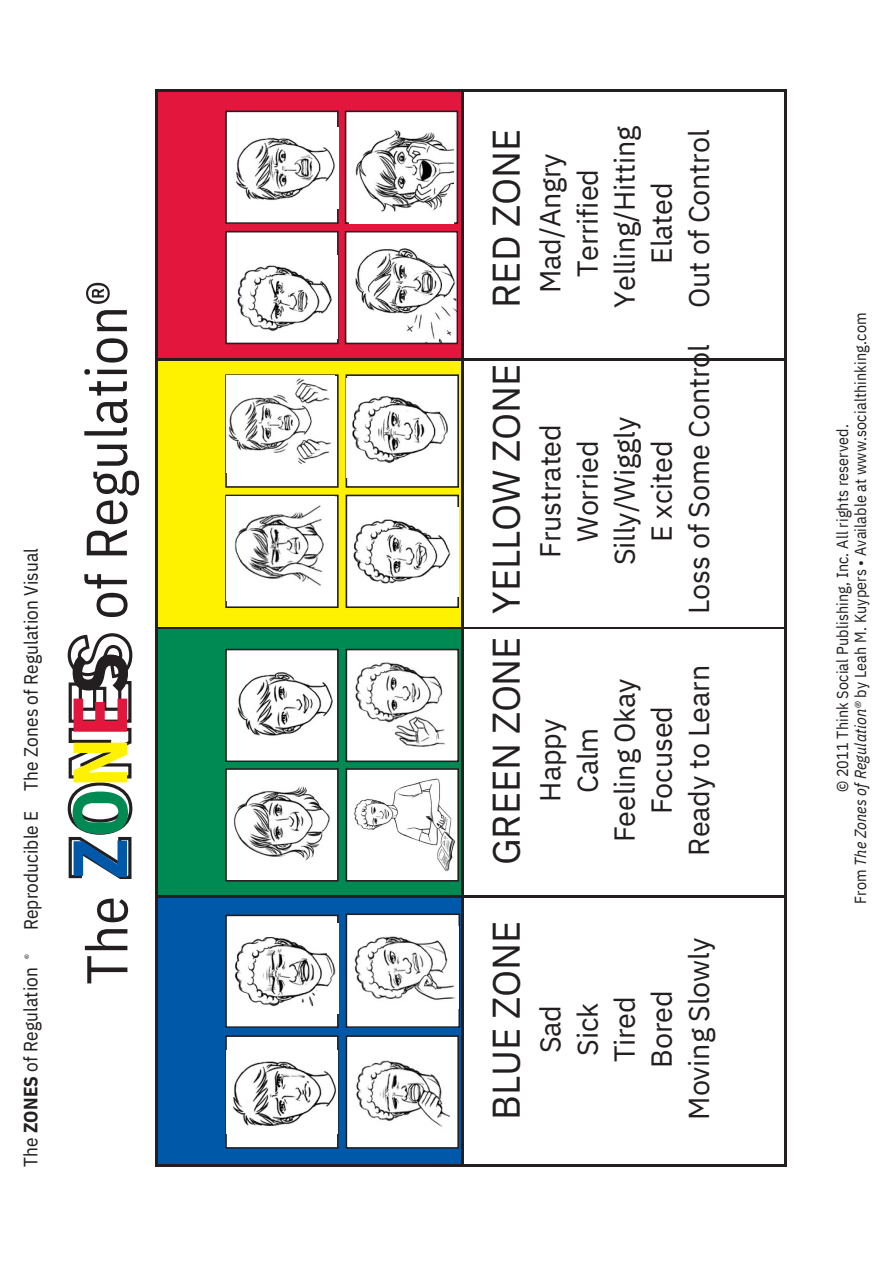
<style>
.page{position:relative;width:894px;height:1264px;background:#fff}
.page>*{position:absolute;margin:0;border:0;box-sizing:border-box;transform-origin:0 0}
.t1{font:700 76.65px "IBM Plex Sans Cond";letter-spacing:.005em;color:#0058a9}
.t2{font:57.45px "IBM Plex Sans Cond";letter-spacing:.005em;color:#231f20}
.t3{font:38.25px "IBM Plex Sans";letter-spacing:-.005em;color:#231f20}
.t4{font:28.8px/37px "IBM Plex Sans";letter-spacing:-.005em;color:#231f20;text-align:center}
.t5{font:19.2px "IBM Plex Sans Cond";letter-spacing:.005em;color:#231f20}
.t6{font:15.9px/18px "IBM Plex Sans Cond";letter-spacing:.01em;color:#231f20;text-align:center}
.t7{font:11.1px "IBM Plex Sans Cond";color:#231f20}
.s1{font-weight:700}
.s2{color:#008a53}
.s3{color:#fff200}
.s4{color:#e3173d}
.s5{color:#231f20}
.s6{font-style:italic}
</style>
<div class="page">
<svg style="left:68px;top:633px;width:64px;height:246px"></svg>
<div style="left:157px;top:896px;width:305px;height:269px;background:#0058a9"></div>
<div style="left:157px;top:628px;width:305px;height:268px;background:#008a53"></div>
<div style="left:157px;top:359px;width:305px;height:269px;background:#fff200"></div>
<div style="left:157px;top:90px;width:305px;height:269px;background:#e3173d"></div>
<hr style="left:156px;top:896px;width:1px;height:270px;background:#231f20">
<hr style="left:157px;top:1164px;width:304px;height:2px;background:#231f20">
<hr style="left:156px;top:628px;width:1px;height:268px;background:#231f20">
<hr style="left:157px;top:895px;width:304px;height:2px;background:#231f20">
<hr style="left:156px;top:359px;width:1px;height:269px;background:#231f20">
<hr style="left:157px;top:627px;width:304px;height:1px;background:#231f20">
<hr style="left:156px;top:90px;width:1px;height:269px;background:#231f20">
<hr style="left:157px;top:358px;width:304px;height:2px;background:#231f20">
<hr style="left:157px;top:90px;width:304px;height:1px;background:#231f20">
<hr style="left:461px;top:896px;width:2px;height:270px;background:#231f20">
<hr style="left:463px;top:1164px;width:321px;height:2px;background:#231f20">
<hr style="left:461px;top:628px;width:2px;height:268px;background:#231f20">
<hr style="left:463px;top:895px;width:321px;height:2px;background:#231f20">
<hr style="left:461px;top:359px;width:2px;height:269px;background:#231f20">
<hr style="left:463px;top:627px;width:321px;height:1px;background:#231f20">
<hr style="left:461px;top:90px;width:2px;height:269px;background:#231f20">
<hr style="left:463px;top:358px;width:321px;height:2px;background:#231f20">
<hr style="left:463px;top:90px;width:321px;height:1px;background:#231f20">
<hr style="left:784px;top:896px;width:2px;height:270px;background:#231f20">
<hr style="left:784px;top:628px;width:2px;height:268px;background:#231f20">
<hr style="left:784px;top:359px;width:2px;height:269px;background:#231f20">
<hr style="left:784px;top:90px;width:2px;height:269px;background:#231f20">
<svg style="left:225px;top:914px;width:113px;height:113px"></svg>
<svg style="left:225px;top:1035px;width:113px;height:113px"></svg>
<svg style="left:345px;top:913px;width:115px;height:114px"></svg>
<svg style="left:345px;top:1035px;width:114px;height:113px"></svg>
<svg style="left:225px;top:768px;width:113px;height:113px"></svg>
<svg style="left:345px;top:648px;width:114px;height:114px"></svg>
<svg style="left:345px;top:768px;width:114px;height:113px"></svg>
<svg style="left:225px;top:648px;width:113px;height:114px"></svg>
<svg style="left:345px;top:374px;width:114px;height:114px"></svg>
<svg style="left:345px;top:494px;width:114px;height:114px"></svg>
<svg style="left:225px;top:494px;width:113px;height:114px"></svg>
<svg style="left:225px;top:374px;width:113px;height:114px"></svg>
<svg style="left:225px;top:231px;width:113px;height:113px"></svg>
<svg style="left:225px;top:111px;width:113px;height:113px"></svg>
<svg style="left:344px;top:111px;width:114px;height:113px"></svg>
<img style="left:230px;top:923px;width:108px;height:90px">
<img style="left:226px;top:1050px;width:111px;height:83px">
<img style="left:350px;top:926px;width:108px;height:82px">
<img style="left:349px;top:1049px;width:105px;height:84px">
<img style="left:228px;top:777px;width:104px;height:89px">
<img style="left:351px;top:657px;width:96px;height:97px">
<img style="left:351px;top:776px;width:105px;height:97px">
<img style="left:231px;top:661px;width:105px;height:86px">
<img style="left:346px;top:378px;width:102px;height:99px">
<img style="left:348px;top:507px;width:110px;height:90px">
<img style="left:226px;top:496px;width:108px;height:104px">
<img style="left:226px;top:375px;width:108px;height:97px">
<img style="left:232px;top:255px;width:105px;height:83px">
<img style="left:233px;top:127px;width:105px;height:81px">
<img style="left:349px;top:119px;width:104px;height:104px">
<svg style="left:344px;top:231px;width:114px;height:113px"></svg>
<p class="t5" style="left:18px;top:790px;width:244px;rotate:-90deg">The Zones of Regulation Visual</p>
<p class="t5" style="left:18px;top:930px;width:121px;rotate:-90deg">Reproducible E</p>
<h1 class="t7" style="left:21px;top:959px;width:6px;rotate:-90deg">®</h1>
<p class="t5" style="left:18px;top:1166px;width:201px;rotate:-90deg">The <span class="s1">ZONES</span> of Regulation</p>
<h2 class="t2" style="left:68px;top:619px;width:340px;rotate:-90deg">of Regulation®</h2>
<p class="t1" style="left:48px;top:879px;width:230px;rotate:-90deg">Z<span class="s2">O</span><span class="s3">N</span><span class="s4">E</span><span class="s5">S</span></p>
<h2 class="t2" style="left:68px;top:984px;width:90px;rotate:-90deg">The</h2>
<h4 class="t3" style="left:480px;top:308px;width:180px;rotate:-90deg">RED ZONE</h4>
<h4 class="t4" style="left:531px;top:308px;width:184px;rotate:-90deg">Mad/Angry<br>Terrified<br>Yelling/Hitting<br>Elated<br>Out of Control</h4>
<h4 class="t3" style="left:480px;top:613px;width:252px;rotate:-90deg">YELLOW ZONE</h4>
<p class="t3" style="left:480px;top:865px;width:230px;rotate:-90deg">GREEN ZONE</p>
<h4 class="t4" style="left:531px;top:558px;width:135px;rotate:-90deg">Frustrated</h4>
<h4 class="t4" style="left:568px;top:542px;width:103px;rotate:-90deg">Worried</h4>
<h4 class="t4" style="left:605px;top:565px;width:150px;rotate:-90deg">Silly/Wiggly</h4>
<h4 class="t4" style="left:642px;top:542px;width:103px;rotate:-90deg">E xcited</h4>
<h4 class="t4" style="left:679px;top:613px;width:271px;rotate:-90deg">Loss of Some Control</h4>
<p class="t4" style="left:531px;top:855px;width:192px;rotate:-90deg">Happy<br>Calm<br>Feeling Okay<br>Focused<br>Ready to Learn</p>
<h4 class="t3" style="left:480px;top:1119px;width:200px;rotate:-90deg">BLUE ZONE</h4>
<h4 class="t4" style="left:531px;top:1119px;width:183px;rotate:-90deg">Sad<br>Sick<br>Tired<br>Bored<br>Moving Slowly</h4>
<h3 class="t6" style="left:833px;top:904px;width:593px;rotate:-90deg">© 2011 Think Social Publishing, Inc. All rights reserved.<br>From <span class="s6">The Zones ofRegulation®</span> by Leah M. Kuypers • Available at www.socialthinking.com</h3>
</div>
